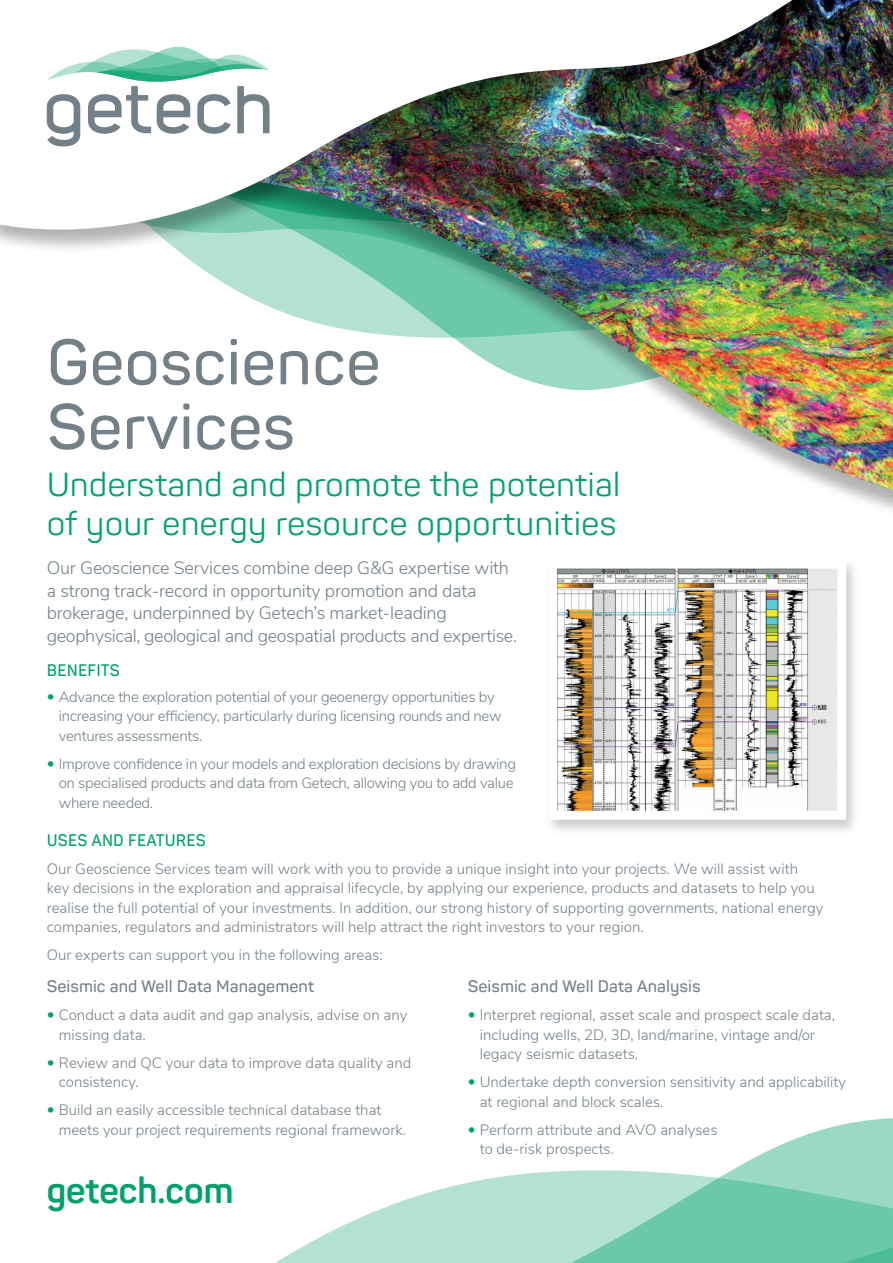
<style>
.page{position:relative;width:893px;height:1263px;background:#fff}
.page>*{position:absolute;margin:0;border:0;box-sizing:border-box;transform-origin:0 0}
.t1{font:600 63px/64.5px "Panton";color:#738088}
.t2{font:700 36px "Panton";color:#00a16c}
.t3{font:33px/39px "Panton";color:#00a16c}
.t4{font:300 18px/22.5px "Nunito Sans";letter-spacing:-.01em;color:#738088}
.t5{font:600 16.5px "Panton";color:#738088}
.t6{font:600 16.5px "Panton Narrow";letter-spacing:.01em;color:#00a16c}
.t7{font:300 15px/19.5px "Nunito Sans";color:#738088}
.t8{font:300 15px/19.5px "Nunito Sans";letter-spacing:-.02em;color:#738088}
.s1{color:#00a16c}
</style>
<div class="page">
<img style="left:245px;top:262px;width:648px;height:228px">
<img style="left:0;top:0;width:893px;height:262px">
<svg style="left:275px;top:1118px;width:618px;height:145px"></svg>
<div style="left:545px;top:558px;width:315px;height:278px;background:#000;opacity:.2"></div>
<img style="left:556px;top:567px;width:283px;height:246px">
<svg style="left:47px;top:45px;width:222px;height:101px"></svg>
<h1 class="t1" style="left:47px;top:329px;width:336px">Geoscience<br>Services</h1>
<h3 class="t3" style="left:47px;top:464px;width:575px">Understand and promote the potential of your energy resource opportunities</h3>
<p class="t4" style="left:47px;top:555px;width:472px">Our Geoscience Services combine deep G&amp;G expertise with a strong track-record in opportunity promotion and data brokerage, underpinned by Getech’s market-leading geophysical, geological and geospatial products and expertise.</p>
<p class="t6" style="left:47px;top:660px;width:75px">BENEFITS</p>
<p class="t8" style="left:59px;top:686px;width:444px;text-indent:-12px"><span class="s1">•</span> Advance the exploration potential of your geoenergy opportunities by increasing your efficiency, particularly during licensing rounds and new ventures assessments.</p>
<p class="t8" style="left:59px;top:753px;width:459px;text-indent:-12px"><span class="s1">•</span> Improve confidence in your models and exploration decisions by drawing on specialised products and data from Getech, allowing you to add value where needed.</p>
<p class="t6" style="left:47px;top:830px;width:160px">USES AND FEATURES</p>
<p class="t7" style="left:47px;top:858px;width:778px">Our Geoscience Services team will work with you to provide a unique insight into your projects. We will assist with key decisions in the exploration and appraisal lifecycle, by applying our experience, products and datasets to help you realise the full potential of your investments. In addition, our strong history of supporting governments, national energy companies, regulators and administrators will help attract the right investors to your region.</p>
<p class="t7" style="left:47px;top:944px;width:337px">Our experts can support you in the following areas:</p>
<p class="t5" style="left:47px;top:976px;width:269px">Seismic and Well Data Management</p>
<p class="t7" style="left:59px;top:1004px;width:350px;text-indent:-12px"><span class="s1">•</span> Conduct a data audit and gap analysis, advise on any missing data.</p>
<p class="t7" style="left:59px;top:1052px;width:354px;text-indent:-12px"><span class="s1">•</span> Review and QC your data to improve data quality and consistency.</p>
<p class="t7" style="left:59px;top:1099px;width:349px;text-indent:-12px"><span class="s1">•</span> Build an easily accessible technical database that meets your project requirements regional framework.</p>
<p class="t5" style="left:468px;top:976px;width:234px">Seismic and Well Data Analysis</p>
<p class="t7" style="left:480px;top:1004px;width:357px;text-indent:-12px"><span class="s1">•</span> Interpret regional, asset scale and prospect scale data, including wells, 2D, 3D, land/marine, vintage and/or legacy seismic datasets.</p>
<p class="t7" style="left:480px;top:1071px;width:368px;text-indent:-12px"><span class="s1">•</span> Undertake depth conversion sensitivity and applicability at regional and block scales.</p>
<p class="t7" style="left:480px;top:1119px;width:239px;text-indent:-12px"><span class="s1">•</span> Perform attribute and AVO analyses to de-risk prospects.</p>
<h2 class="t2" style="left:47px;top:1168px;width:188px">getech.com</h2>
</div>
